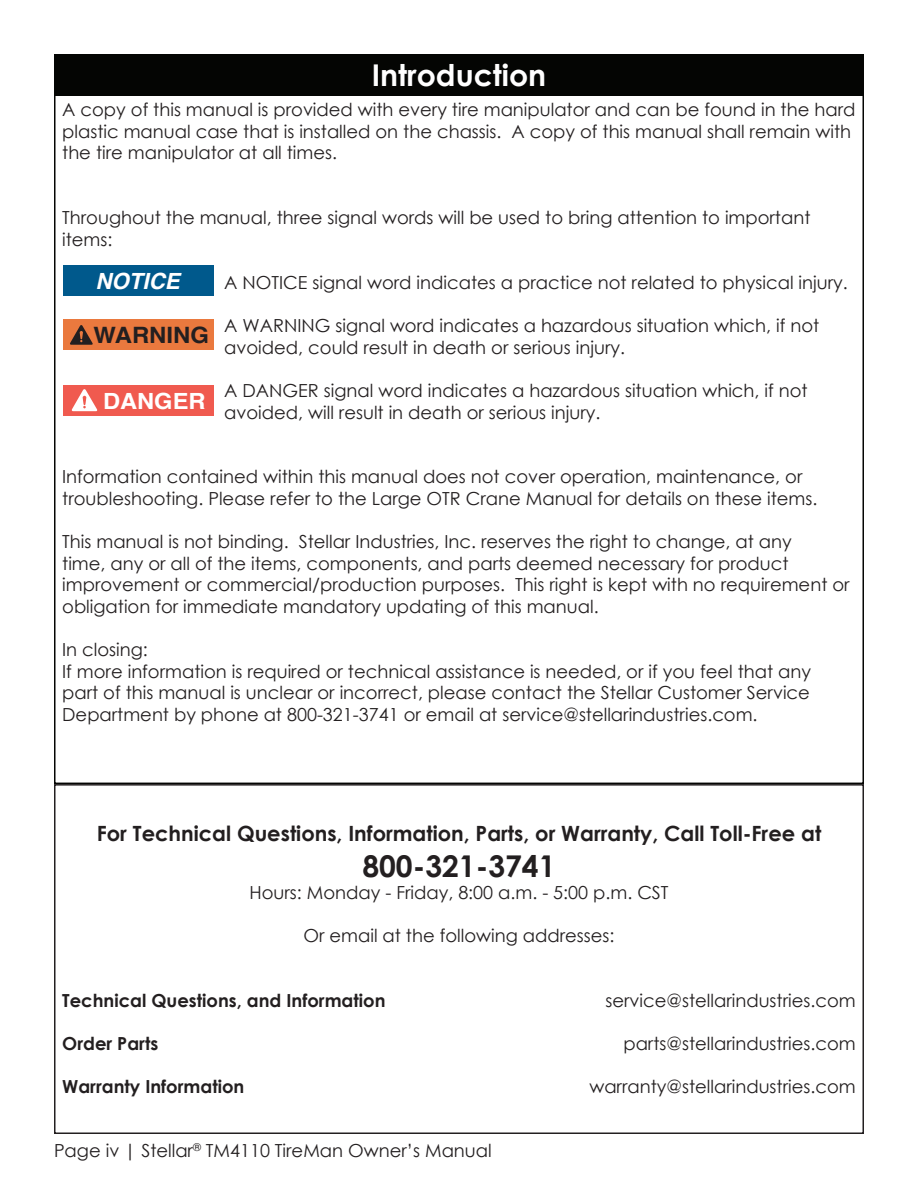
<style>
.page{position:relative;width:918px;height:1188px;background:#fff}
.page>*{position:absolute;margin:0;border:0;box-sizing:border-box;transform-origin:0 0}
.TOC_Page_Heading_Whi{font:700 30px "Century Gothic";color:#fff}
.Paragraph_Style_1{font:700 30px "Century Gothic";color:#231f20}
.t1{font:700 22.5px "Helvetica";color:#231f20;scale:1.06 1}
.t2{font:italic 700 22.35px "Helvetica";color:#fff}
.t3{font:700 22.35px "Helvetica";color:#fff;scale:1.06 1}
.Paragraph_Style_1-2{font:700 21px "Century Gothic";color:#231f20}
.Paragraph_Style_1-3{font:18px/21.6px "Century Gothic";color:#231f20}
.Paragraph_Style_1-4{font:700 18px "Century Gothic";color:#231f20}
</style>
<div class="page">
<div style="left:54px;top:54px;width:810px;height:40px;background:#040503"></div>
<div style="left:63px;top:320px;width:151px;height:30px;background:#ea793e"></div>
<svg style="left:70px;top:325px;width:23px;height:20px"></svg>
<div style="left:63px;top:266px;width:151px;height:30px;background:#00598c"></div>
<div style="left:63px;top:386px;width:151px;height:30px;background:#f05a4f"></div>
<svg style="left:72px;top:389px;width:25px;height:22px"></svg>
<div style="left:54px;top:784px;width:810px;height:350px;border:2px solid #231f20"></div>
<p class="TOC_Page_Heading_Whi" style="left:372px;top:52px;width:176px">Introduction</p>
<p class="Paragraph_Style_1-3" style="left:62px;top:99px;width:795px">A copy of this manual is provided with every tire manipulator and can be found in the hard plastic manual case that is installed on the chassis. A copy of this manual shall remain with the tire manipulator at all times.</p>
<p class="Paragraph_Style_1-3" style="left:62px;top:207px;width:750px">Throughout the manual, three signal words will be used to bring attention to important items:</p>
<p class="Paragraph_Style_1-3" style="left:224px;top:271px;width:625px">A NOTICE signal word indicates a practice not related to physical injury.</p>
<p class="Paragraph_Style_1-3" style="left:224px;top:315px;width:597px">A WARNING signal word indicates a hazardous situation which, if not</p>
<p class="Paragraph_Style_1-3" style="left:224px;top:336px;width:402px">avoided, could result in death or serious injury.</p>
<p class="Paragraph_Style_1-3" style="left:224px;top:379px;width:585px">A DANGER signal word indicates a hazardous situation which, if not</p>
<p class="Paragraph_Style_1-3" style="left:224px;top:401px;width:378px">avoided, will result in death or serious injury.</p>
<p class="t2" style="left:95px;top:263px;width:86px">NOTICE</p>
<p class="t1" style="left:94px;top:317px;width:110px">WARNING</p>
<p class="t3" style="left:103px;top:383px;width:98px">DANGER</p>
<p class="Paragraph_Style_1-3" style="left:62px;top:466px;width:757px">Information contained within this manual does not cover operation, maintenance, or troubleshooting. Please refer to the Large OTR Crane Manual for details on these items.</p>
<p class="Paragraph_Style_1-3" style="left:62px;top:531px;width:789px">This manual is not binding. Stellar Industries, Inc. reserves the right to change, at any<br>time, any or all of the items, components, and parts deemed necessary for product improvement or commercial/production purposes. This right is kept with no requirement or obligation for immediate mandatory updating of this manual.</p>
<p class="Paragraph_Style_1-3" style="left:62px;top:639px;width:87px">In closing:</p>
<p class="Paragraph_Style_1-3" style="left:62px;top:660px;width:750px;text-align:justify">If more information is required or technical assistance is needed, or if you feel that any part of this manual is unclear or incorrect, please contact the Stellar Customer Service Department by phone at 800-321-3741 or email at service@stellarindustries.com.</p>
<p class="Paragraph_Style_1-2" style="left:97px;top:817px;width:726px">For Technical Questions, Information, Parts, or Warranty, Call Toll-Free at</p>
<p class="Paragraph_Style_1" style="left:362px;top:843px;width:195px">800-321-3741</p>
<p class="Paragraph_Style_1-3" style="left:249px;top:881px;width:421px">Hours: Monday - Friday, 8:00 a.m. - 5:00 p.m. CST</p>
<p class="Paragraph_Style_1-3" style="left:303px;top:924px;width:313px">Or email at the following addresses:</p>
<p class="Paragraph_Style_1-4" style="left:62px;top:986px;width:325px">Technical Questions, and Information</p>
<p class="Paragraph_Style_1-3" style="left:605px;top:989px;width:252px">service@stellarindustries.com</p>
<p class="Paragraph_Style_1-4" style="left:62px;top:1030px;width:98px">Order Parts</p>
<p class="Paragraph_Style_1-3" style="left:623px;top:1032px;width:234px">parts@stellarindustries.com</p>
<p class="Paragraph_Style_1-4" style="left:62px;top:1073px;width:184px">Warranty Information</p>
<p class="Paragraph_Style_1-3" style="left:589px;top:1075px;width:268px">warranty@stellarindustries.com</p>
<p class="Paragraph_Style_1-3" style="left:54px;top:1140px;width:439px">Page iv | Stellar<sup>®</sup> TM4110 TireMan Owner’s Manual</p>
</div>
